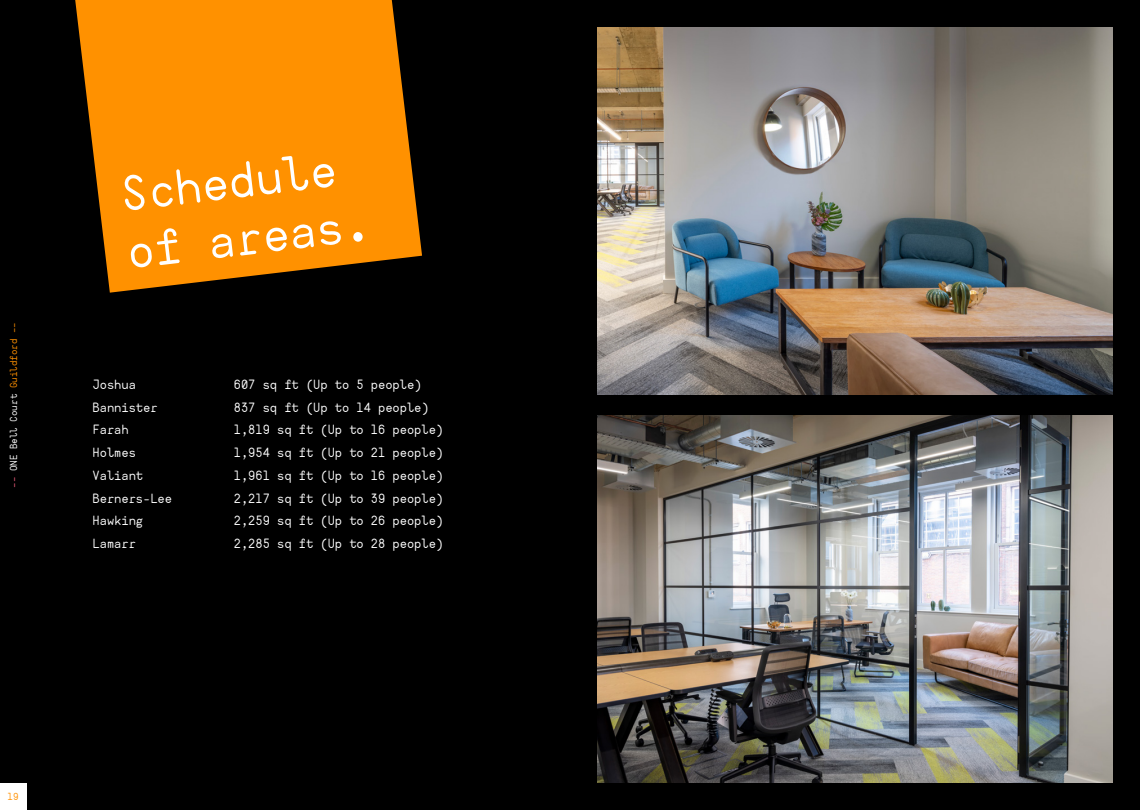
<style>
.page{position:relative;width:1140px;height:810px;background:#fff}
.page>*{position:absolute;margin:0;border:0;box-sizing:border-box;transform-origin:0 0}
.t1{font:48px/57.8px "AHAMONO";color:#fff}
.t2{font:12.75px "AHAMONO";color:#fff}
.t3{font:9.75px "AHAMONO";color:#fff}
.t4{font:9.75px "AHAMONO";color:#ff9100}
.s1{color:#fa6180}
.s2{color:#ff9100}
</style>
<div class="page">
<div style="left:0;top:0;width:570px;height:810px;background:#000"></div>
<div style="left:0;top:783px;width:27px;height:27px;background:#fff"></div>
<div style="left:570px;top:0;width:570px;height:810px;background:#000"></div>
<img style="left:597px;top:416px;width:516px;height:367px">
<img style="left:597px;top:27px;width:516px;height:367px">
<svg style="left:75px;top:0;width:347px;height:293px;background:#d97b00"></svg>
<p class="t3" style="left:5px;top:488px;width:167px;rotate:-90deg"><span class="s1">––</span> ONE Bell Court <span class="s2">Guildford ––</span></p>
<h1 class="t1" style="left:116px;top:164px;width:246px;rotate:-7deg">Schedule of areas.</h1>
<p class="t2" style="left:93px;top:373px;width:45px">Joshua</p>
<p class="t2" style="left:234px;top:373px;width:189px">607 sq ft (Up to 5 people)</p>
<p class="t2" style="left:93px;top:396px;width:66px">Bannister</p>
<p class="t2" style="left:234px;top:396px;width:196px">837 sq ft (Up to 14 people)</p>
<p class="t2" style="left:93px;top:418px;width:38px">Farah</p>
<p class="t2" style="left:234px;top:418px;width:211px">1,819 sq ft (Up to 16 people)</p>
<p class="t2" style="left:93px;top:441px;width:45px">Holmes</p>
<p class="t2" style="left:234px;top:441px;width:211px">1,954 sq ft (Up to 21 people)</p>
<p class="t2" style="left:93px;top:464px;width:52px">Valiant</p>
<p class="t2" style="left:234px;top:464px;width:211px">1,961 sq ft (Up to 16 people)</p>
<p class="t2" style="left:93px;top:487px;width:81px">Berners-Lee</p>
<p class="t2" style="left:234px;top:487px;width:211px">2,217 sq ft (Up to 39 people)</p>
<p class="t2" style="left:93px;top:509px;width:52px">Hawking</p>
<p class="t2" style="left:234px;top:509px;width:211px">2,259 sq ft (Up to 26 people)</p>
<p class="t2" style="left:93px;top:532px;width:45px">Lamarr</p>
<p class="t2" style="left:234px;top:532px;width:211px">2,285 sq ft (Up to 28 people)</p>
<p class="t4" style="left:8px;top:788px;width:13px">19</p>
</div>
